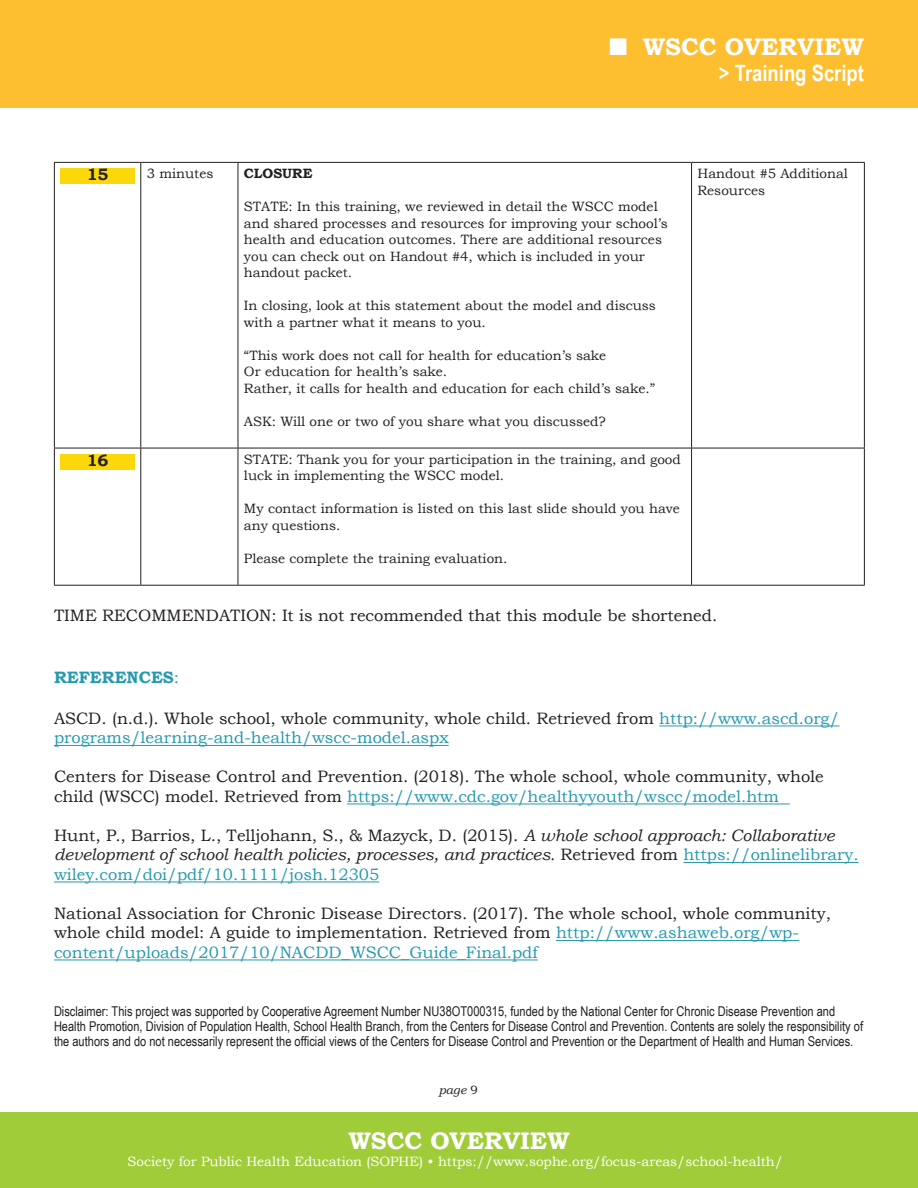
<style>
.page{position:relative;width:918px;height:1188px;background:#fff}
.page>*{position:absolute;margin:0;border:0;box-sizing:border-box;transform-origin:0 0}
.t1{font:700 24px "Bookman Old Style";color:#fff}
.t2{font:700 22.5px "Arial Narrow";color:#fff}
.SOPHE_Normal_Para{font:16.5px/19.5px "Bookman Old Style";color:#231f20}
.SOPHE_Normal_Para-2{font:italic 16.5px/19.5px "Bookman Old Style";color:#231f20}
.SOPHE_Normal_Para-3{font:16.5px/19.5px "Bookman Old Style";color:#259aaf}
.SOPHE_Normal_Para-4{font:700 16.5px "Bookman Old Style";color:#259aaf}
.Slide_Numbers__bold{font:700 16.5px "Bookman Old Style";color:#231f20}
.Text_inside_Table{font:13.5px/16.5px "Bookman Old Style";color:#231f20}
.Disclaimer{font:13.5px/15px "Arial Narrow";color:#231f20}
.t3{font:13.5px "Bookman Old Style";color:#fff}
.Text_inside_Table-2{font:700 13.5px "Bookman Old Style";color:#231f20}
.t4{font:italic 12px "Bookman Old Style";color:#231f20}
.s1{font-weight:400}
.s2{color:#231f20}
.s3{color:#259aaf}
.s4{font-style:normal}
.s5{font-style:normal;color:#259aaf}
</style>
<div class="page">
<div style="left:0;top:1112px;width:918px;height:76px;background:#a1cc3a"></div>
<div style="left:0;top:0;width:918px;height:108px;background:#fdbe30"></div>
<hr style="left:659px;top:725px;width:180px;height:1px;background:#259aaf">
<hr style="left:54px;top:745px;width:395px;height:1px;background:#259aaf">
<hr style="left:347px;top:803px;width:443px;height:1px;background:#259aaf">
<hr style="left:683px;top:862px;width:176px;height:1px;background:#259aaf">
<hr style="left:54px;top:881px;width:325px;height:1px;background:#259aaf">
<hr style="left:556px;top:940px;width:243px;height:1px;background:#259aaf">
<hr style="left:54px;top:959px;width:484px;height:1px;background:#259aaf">
<hr style="left:54px;top:162px;width:87px;height:1px;background:#231f20">
<hr style="left:54px;top:163px;width:1px;height:285px;background:#231f20">
<hr style="left:141px;top:162px;width:97px;height:1px;background:#231f20">
<hr style="left:140px;top:163px;width:1px;height:285px;background:#231f20">
<hr style="left:238px;top:162px;width:454px;height:1px;background:#231f20">
<hr style="left:238px;top:163px;width:1px;height:285px;background:#231f20">
<hr style="left:692px;top:162px;width:173px;height:1px;background:#231f20">
<hr style="left:691px;top:163px;width:1px;height:285px;background:#231f20">
<hr style="left:864px;top:163px;width:1px;height:285px;background:#231f20">
<hr style="left:54px;top:448px;width:87px;height:1px;background:#231f20">
<hr style="left:54px;top:448px;width:1px;height:137px;background:#231f20">
<hr style="left:141px;top:448px;width:97px;height:1px;background:#231f20">
<hr style="left:140px;top:448px;width:1px;height:137px;background:#231f20">
<hr style="left:238px;top:448px;width:454px;height:1px;background:#231f20">
<hr style="left:238px;top:448px;width:1px;height:137px;background:#231f20">
<hr style="left:692px;top:448px;width:173px;height:1px;background:#231f20">
<hr style="left:691px;top:448px;width:1px;height:137px;background:#231f20">
<hr style="left:864px;top:448px;width:1px;height:137px;background:#231f20">
<hr style="left:54px;top:585px;width:87px;height:1px;background:#231f20">
<hr style="left:141px;top:585px;width:97px;height:1px;background:#231f20">
<hr style="left:238px;top:585px;width:454px;height:1px;background:#231f20">
<hr style="left:692px;top:585px;width:173px;height:1px;background:#231f20">
<div style="left:60px;top:168px;width:75px;height:16px;background:#fcd709"></div>
<div style="left:60px;top:454px;width:75px;height:16px;background:#fcd709"></div>
<p class="t1" style="left:609px;top:33px;width:256px">■ WSCC OVERVIEW</p>
<p class="t2" style="left:719px;top:56px;width:147px">&gt; Training Script</p>
<p class="Slide_Numbers__bold" style="left:87px;top:165px;width:23px">15</p>
<p class="Text_inside_Table" style="left:147px;top:165px;width:68px">3 minutes</p>
<p class="Text_inside_Table-2" style="left:244px;top:165px;width:70px">CLOSURE</p>
<p class="Text_inside_Table" style="left:244px;top:198px;width:425px">STATE: In this training, we reviewed in detail the WSCC model and shared processes and resources for improving your school’s health and education outcomes. There are additional resources you can check out on Handout #4, which is included in your handout packet.</p>
<p class="Text_inside_Table" style="left:244px;top:297px;width:414px">In closing, look at this statement about the model and discuss with a partner what it means to you.</p>
<p class="Text_inside_Table" style="left:244px;top:347px;width:364px">“This work does not call for health for education’s sake</p>
<p class="Text_inside_Table" style="left:244px;top:363px;width:205px">Or education for health’s sake.</p>
<p class="Text_inside_Table" style="left:244px;top:380px;width:413px">Rather, it calls for health and education for each child’s sake.”</p>
<p class="Text_inside_Table" style="left:244px;top:413px;width:363px">ASK: Will one or two of you share what you discussed?</p>
<p class="Slide_Numbers__bold" style="left:87px;top:450px;width:23px">16</p>
<p class="Text_inside_Table" style="left:244px;top:451px;width:438px">STATE: Thank you for your participation in the training, and good luck in implementing the WSCC model.</p>
<p class="Text_inside_Table" style="left:244px;top:500px;width:437px">My contact information is listed on this last slide should you have any questions.</p>
<p class="Text_inside_Table" style="left:244px;top:550px;width:265px">Please complete the training evaluation.</p>
<p class="Text_inside_Table" style="left:698px;top:165px;width:152px">Handout #5 Additional<br>Resources</p>
<p class="SOPHE_Normal_Para" style="left:54px;top:605px;width:665px">TIME RECOMMENDATION: It is not recommended that this module be shortened.</p>
<p class="SOPHE_Normal_Para-4" style="left:54px;top:668px;width:127px">REFERENCES<span class="s1">:</span></p>
<p class="SOPHE_Normal_Para-3" style="left:54px;top:709px;width:787px"><span class="s2">ASCD. (n.d.). Whole school, whole community, whole child. Retrieved from</span> http://www.ascd.org/ programs/learning-and-health/wscc-model.aspx</p>
<p class="SOPHE_Normal_Para" style="left:54px;top:767px;width:771px">Centers for Disease Control and Prevention. (2018). The whole school, whole community, whole child (WSCC) model. Retrieved from <span class="s3">https://www.cdc.gov/healthyyouth/wscc/model.htm</span></p>
<p class="SOPHE_Normal_Para-2" style="left:54px;top:826px;width:806px"><span class="s4">Hunt, P., Barrios, L., Telljohann, S., &amp; Mazyck, D. (2015).</span> A whole school approach: Collaborative development of school health policies, processes, and practices. <span class="s4">Retrieved from</span> <span class="s5">https://onlinelibrary. wiley.com/doi/pdf/10.1111/josh.12305</span></p>
<p class="SOPHE_Normal_Para" style="left:54px;top:904px;width:779px">National Association for Chronic Disease Directors. (2017). The whole school, whole community, whole child model: A guide to implementation. Retrieved from <span class="s3">http://www.ashaweb.org/wp&shy;content/uploads/2017/10/NACDD_WSCC_Guide_Final.pdf</span></p>
<p class="Disclaimer" style="left:54px;top:1003px;width:811px">Disclaimer: This project was supported by Cooperative Agreement Number NU38OT000315, funded by the National Center for Chronic Disease Prevention and<br>Health Promotion, Division of Population Health, School Health Branch, from the Centers for Disease Control and Prevention. Contents are solely the responsibility of the authors and do not necessarily represent the official views of the Centers for Disease Control and Prevention or the Department of Health and Human Services.</p>
<p class="t4" style="left:439px;top:1083px;width:41px">page <span class="s4">9</span></p>
<p class="t1" style="left:348px;top:1126px;width:223px">WSCC OVERVIEW</p>
<p class="t3" style="left:128px;top:1153px;width:657px">Society for Public Health Education (SOPHE) • https://www.sophe.org/focus-areas/school-health/</p>
</div>
